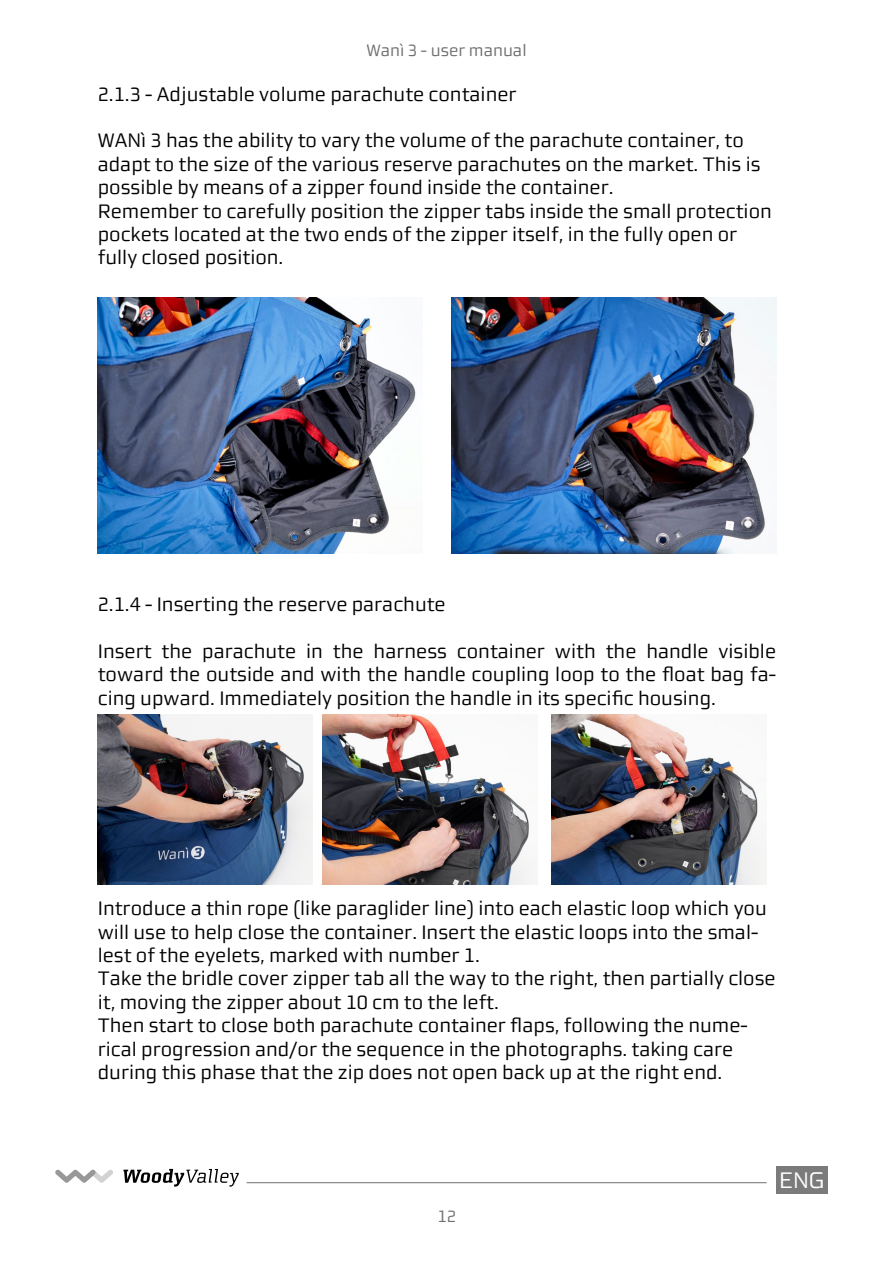
<style>
.page{position:relative;width:893px;height:1263px;background:#fff}
.page>*{position:absolute;margin:0;border:0;box-sizing:border-box;transform-origin:0 0}
.t1{font:22.5px "Morgan Sans Lining";color:#fff}
.t2{font:19.5px/23.4px "Morgan Sans Lining";color:#000}
.t3{font:16.5px "Morgan Sans Lining";color:#706f6f}
</style>
<div class="page">
<hr style="left:247px;top:1182px;width:520px;height:1px;background:#706f6f">
<svg style="left:123px;top:1169px;width:116px;height:17px"></svg>
<svg style="left:55px;top:1169px;width:58px;height:14px"></svg>
<div style="left:776px;top:1166px;width:51px;height:28px;background:#7c7b7b"></div>
<img style="left:452px;top:298px;width:324px;height:256px">
<img style="left:98px;top:298px;width:318px;height:256px">
<img style="left:98px;top:714px;width:215px;height:170px">
<img style="left:322px;top:714px;width:215px;height:170px">
<img style="left:551px;top:714px;width:215px;height:170px">
<p class="t3" style="left:366px;top:41px;width:162px">Wanì 3 - user manual</p>
<p class="t2" style="left:98px;top:82px;width:420px">2.1.3 - Adjustable volume parachute container</p>
<p class="t2" style="left:98px;top:129px;width:676px">WANì 3 has the ability to vary the volume of the parachute container, to adapt to the size of the various reserve parachutes on the market. This is possible by means of a zipper found inside the container.<br>Remember to carefully position the zipper tabs inside the small protection pockets located at the two ends of the zipper itself, in the fully open or fully closed position.</p>
<p class="t2" style="left:98px;top:592px;width:349px">2.1.4 - Inserting the reserve parachute</p>
<p class="t2" style="left:98px;top:639px;width:680px;text-align:justify">Insert the parachute in the harness container with the handle visible toward the outside and with the handle coupling loop to the float bag fa&shy;cing upward. Immediately position the handle in its specific housing.</p>
<p class="t2" style="left:98px;top:897px;width:679px">Introduce a thin rope (like paraglider line) into each elastic loop which you will use to help close the container. Insert the elastic loops into the smal&shy;lest of the eyelets, marked with number 1.<br>Take the bridle cover zipper tab all the way to the right, then partially close it, moving the zipper about 10 cm to the left.<br>Then start to close both parachute container flaps, following the nume&shy;rical progression and/or the sequence in the photographs. taking care during this phase that the zip does not open back up at the right end.</p>
<p class="t3" style="left:437px;top:1207px;width:20px">12</p>
<p class="t1" style="left:779px;top:1167px;width:47px">ENG</p>
</div>
